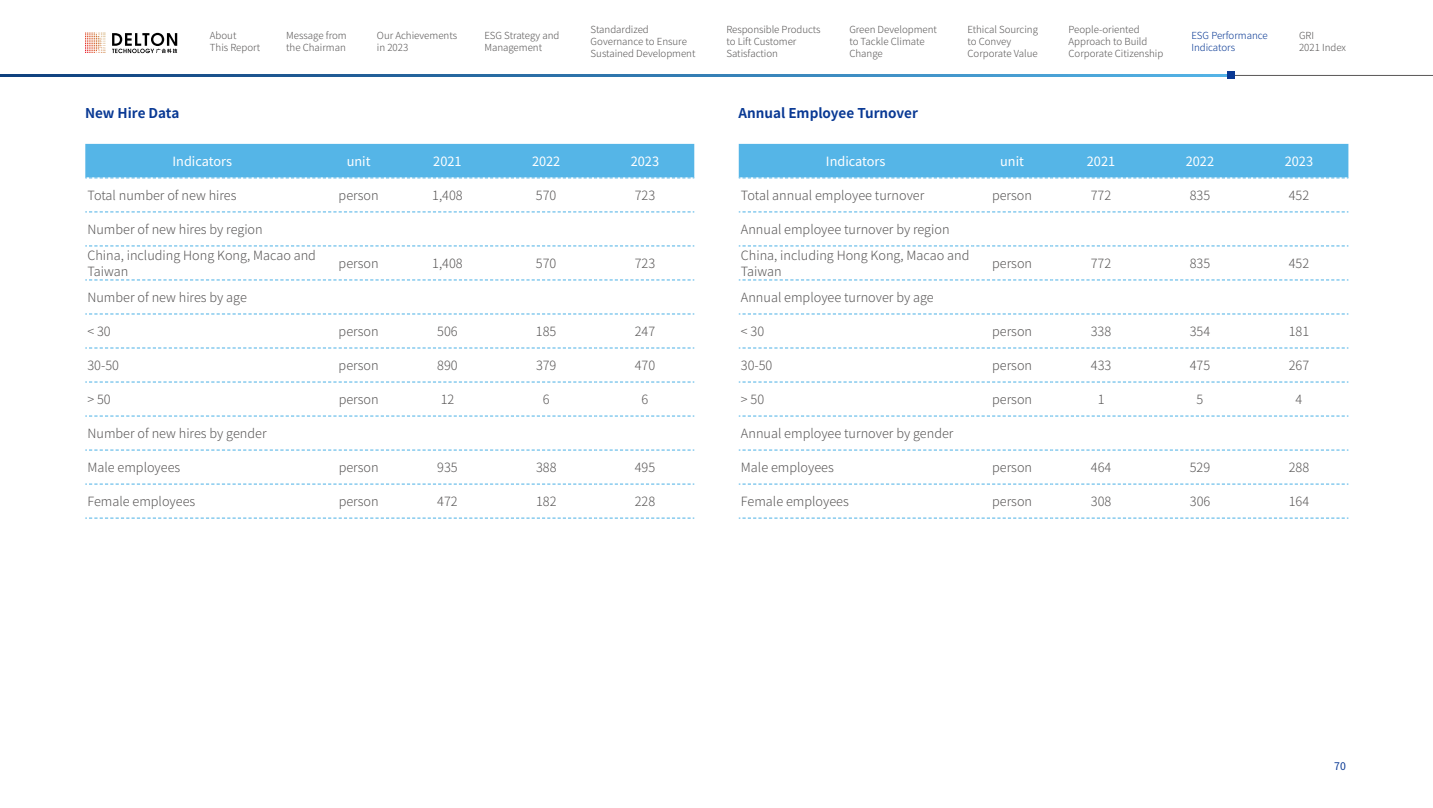
<style>
.page{position:relative;width:1433px;height:808px;background:#fff}
.page>*{position:absolute;margin:0;border:0;box-sizing:border-box;transform-origin:0 0}
.t1{font:700 13.5px "Source Han Sans K Bold";color:#093994}
.t2{font:300 12.75px/25.8px "Source Han Sans K";color:#595757}
.t3{font:12.75px "Source Han Sans K Regular";color:#fff}
.t4{font:10.5px "Source Han Sans CN";color:#093994}
.t5{font:300 9.75px/12px "Source Han Sans K";color:#595757}
.t6{font:300 9.75px/12px "Source Han Sans K";color:#093994}
</style>
<div class="page">
<hr style="left:0;top:75px;width:1433px;height:1px;background:#595757">
<svg style="left:0;top:75px;width:1227px;height:1px"></svg>
<svg style="left:85px;top:33px;width:20px;height:16px"></svg>
<svg style="left:112px;top:33px;width:65px;height:20px"></svg>
<div style="left:1227px;top:72px;width:7px;height:7px;background:#093994"></div>
<div style="left:85px;top:144px;width:609px;height:34px;background:#55b5e7"></div>
<svg style="left:85px;top:211px;width:609px;height:1px"></svg>
<svg style="left:85px;top:245px;width:609px;height:1px"></svg>
<svg style="left:85px;top:279px;width:609px;height:1px"></svg>
<svg style="left:85px;top:313px;width:609px;height:1px"></svg>
<svg style="left:85px;top:347px;width:609px;height:1px"></svg>
<svg style="left:85px;top:381px;width:609px;height:2px"></svg>
<svg style="left:85px;top:415px;width:609px;height:2px"></svg>
<svg style="left:85px;top:449px;width:609px;height:2px"></svg>
<svg style="left:85px;top:483px;width:609px;height:2px"></svg>
<svg style="left:85px;top:518px;width:609px;height:1px"></svg>
<div style="left:739px;top:144px;width:609px;height:34px;background:#55b5e7"></div>
<svg style="left:739px;top:211px;width:609px;height:1px"></svg>
<svg style="left:739px;top:245px;width:609px;height:1px"></svg>
<svg style="left:739px;top:279px;width:609px;height:1px"></svg>
<svg style="left:739px;top:313px;width:609px;height:1px"></svg>
<svg style="left:739px;top:347px;width:609px;height:1px"></svg>
<svg style="left:739px;top:381px;width:609px;height:2px"></svg>
<svg style="left:739px;top:415px;width:609px;height:2px"></svg>
<svg style="left:739px;top:449px;width:609px;height:2px"></svg>
<svg style="left:739px;top:483px;width:609px;height:2px"></svg>
<svg style="left:739px;top:518px;width:609px;height:1px"></svg>
<p class="t1" style="left:85px;top:106px;width:96px">New Hire Data</p>
<p class="t5" style="left:210px;top:30px;width:52px">About<br>This Report</p>
<p class="t5" style="left:286px;top:30px;width:62px">Message from the Chairman</p>
<p class="t5" style="left:377px;top:30px;width:82px">Our Achievements in 2023</p>
<p class="t5" style="left:484px;top:30px;width:77px">ESG Strategy and<br>Management</p>
<p class="t5" style="left:591px;top:24px;width:106px">Standardized<br>Governance to Ensure<br>Sustained Development</p>
<p class="t5" style="left:726px;top:24px;width:96px">Responsible Products to Lift Customer<br>Satisfaction</p>
<p class="t5" style="left:849px;top:24px;width:89px">Green Development to Tackle Climate<br>Change</p>
<p class="t5" style="left:967px;top:24px;width:72px">Ethical Sourcing to Convey<br>Corporate Value</p>
<p class="t5" style="left:1068px;top:24px;width:96px">People-oriented<br>Approach to Build<br>Corporate Citizenship</p>
<p class="t6" style="left:1191px;top:30px;width:78px">ESG Performance<br>Indicators</p>
<p class="t5" style="left:1299px;top:30px;width:49px">GRI<br>2021 Index</p>
<p class="t1" style="left:738px;top:106px;width:181px">Annual Employee Turnover</p>
<p class="t3" style="left:172px;top:154px;width:61px">Indicators</p>
<p class="t3" style="left:347px;top:154px;width:25px">unit</p>
<p class="t3" style="left:433px;top:154px;width:30px">2021</p>
<p class="t3" style="left:532px;top:154px;width:30px">2022</p>
<p class="t3" style="left:631px;top:154px;width:30px">2023</p>
<p class="t2" style="left:87px;top:182px;width:151px">Total number of new hires</p>
<p class="t2" style="left:339px;top:182px;width:42px">person</p>
<p class="t2" style="left:432px;top:182px;width:32px">1,408</p>
<p class="t2" style="left:536px;top:182px;width:22px">570</p>
<p class="t2" style="left:635px;top:182px;width:22px">723</p>
<p class="t2" style="left:87px;top:216px;width:230px">Number of new hires by region<br>China, including Hong Kong, Macao and</p>
<p class="t2" style="left:87px;top:259px;width:42px">Taiwan</p>
<p class="t2" style="left:339px;top:250px;width:42px">person</p>
<p class="t2" style="left:432px;top:250px;width:32px">1,408</p>
<p class="t2" style="left:536px;top:250px;width:22px">570</p>
<p class="t2" style="left:635px;top:250px;width:22px">723</p>
<p class="t2" style="left:87px;top:284px;width:161px">Number of new hires by age</p>
<p class="t2" style="left:87px;top:318px;width:25px">&lt; 30</p>
<p class="t2" style="left:339px;top:318px;width:42px">person</p>
<p class="t2" style="left:437px;top:318px;width:22px">506</p>
<p class="t2" style="left:536px;top:318px;width:22px">185</p>
<p class="t2" style="left:635px;top:318px;width:22px">247</p>
<p class="t2" style="left:87px;top:353px;width:33px">30-50</p>
<p class="t2" style="left:339px;top:353px;width:42px">person</p>
<p class="t2" style="left:437px;top:353px;width:22px">890</p>
<p class="t2" style="left:536px;top:353px;width:22px">379</p>
<p class="t2" style="left:635px;top:353px;width:22px">470</p>
<p class="t2" style="left:87px;top:387px;width:25px">&gt; 50</p>
<p class="t2" style="left:339px;top:387px;width:42px">person</p>
<p class="t2" style="left:441px;top:387px;width:15px">12</p>
<p class="t2" style="left:543px;top:387px;width:8px">6</p>
<p class="t2" style="left:642px;top:387px;width:8px">6</p>
<p class="t2" style="left:87px;top:421px;width:181px">Number of new hires by gender</p>
<p class="t2" style="left:87px;top:455px;width:94px">Male employees</p>
<p class="t2" style="left:339px;top:455px;width:42px">person</p>
<p class="t2" style="left:437px;top:455px;width:22px">935</p>
<p class="t2" style="left:536px;top:455px;width:22px">388</p>
<p class="t2" style="left:635px;top:455px;width:22px">495</p>
<p class="t2" style="left:87px;top:489px;width:109px">Female employees</p>
<p class="t2" style="left:339px;top:489px;width:42px">person</p>
<p class="t2" style="left:437px;top:489px;width:22px">472</p>
<p class="t2" style="left:536px;top:489px;width:22px">182</p>
<p class="t2" style="left:635px;top:489px;width:22px">228</p>
<p class="t3" style="left:826px;top:154px;width:61px">Indicators</p>
<p class="t3" style="left:1000px;top:154px;width:25px">unit</p>
<p class="t3" style="left:1087px;top:154px;width:30px">2021</p>
<p class="t3" style="left:1186px;top:154px;width:30px">2022</p>
<p class="t3" style="left:1285px;top:154px;width:30px">2023</p>
<p class="t2" style="left:741px;top:182px;width:185px">Total annual employee turnover</p>
<p class="t2" style="left:992px;top:182px;width:42px">person</p>
<p class="t2" style="left:1091px;top:182px;width:22px">772</p>
<p class="t2" style="left:1190px;top:182px;width:22px">835</p>
<p class="t2" style="left:1289px;top:182px;width:22px">452</p>
<p class="t2" style="left:741px;top:216px;width:230px">Annual employee turnover by region<br>China, including Hong Kong, Macao and</p>
<p class="t2" style="left:741px;top:259px;width:42px">Taiwan</p>
<p class="t2" style="left:992px;top:250px;width:42px">person</p>
<p class="t2" style="left:1091px;top:250px;width:22px">772</p>
<p class="t2" style="left:1190px;top:250px;width:22px">835</p>
<p class="t2" style="left:1289px;top:250px;width:22px">452</p>
<p class="t2" style="left:741px;top:284px;width:194px">Annual employee turnover by age</p>
<p class="t2" style="left:741px;top:318px;width:25px">&lt; 30</p>
<p class="t2" style="left:992px;top:318px;width:42px">person</p>
<p class="t2" style="left:1091px;top:318px;width:22px">338</p>
<p class="t2" style="left:1190px;top:318px;width:22px">354</p>
<p class="t2" style="left:1289px;top:318px;width:22px">181</p>
<p class="t2" style="left:741px;top:353px;width:33px">30-50</p>
<p class="t2" style="left:992px;top:353px;width:42px">person</p>
<p class="t2" style="left:1091px;top:353px;width:22px">433</p>
<p class="t2" style="left:1190px;top:353px;width:22px">475</p>
<p class="t2" style="left:1289px;top:353px;width:22px">267</p>
<p class="t2" style="left:741px;top:387px;width:25px">&gt; 50</p>
<p class="t2" style="left:992px;top:387px;width:42px">person</p>
<p class="t2" style="left:1098px;top:387px;width:8px">1</p>
<p class="t2" style="left:1197px;top:387px;width:8px">5</p>
<p class="t2" style="left:1296px;top:387px;width:8px">4</p>
<p class="t2" style="left:741px;top:421px;width:214px">Annual employee turnover by gender</p>
<p class="t2" style="left:741px;top:455px;width:94px">Male employees</p>
<p class="t2" style="left:992px;top:455px;width:42px">person</p>
<p class="t2" style="left:1091px;top:455px;width:22px">464</p>
<p class="t2" style="left:1190px;top:455px;width:22px">529</p>
<p class="t2" style="left:1289px;top:455px;width:22px">288</p>
<p class="t2" style="left:741px;top:489px;width:109px">Female employees</p>
<p class="t2" style="left:992px;top:489px;width:42px">person</p>
<p class="t2" style="left:1091px;top:489px;width:22px">308</p>
<p class="t2" style="left:1190px;top:489px;width:22px">306</p>
<p class="t2" style="left:1289px;top:489px;width:22px">164</p>
<p class="t4" style="left:1334px;top:760px;width:13px">70</p>
</div>
